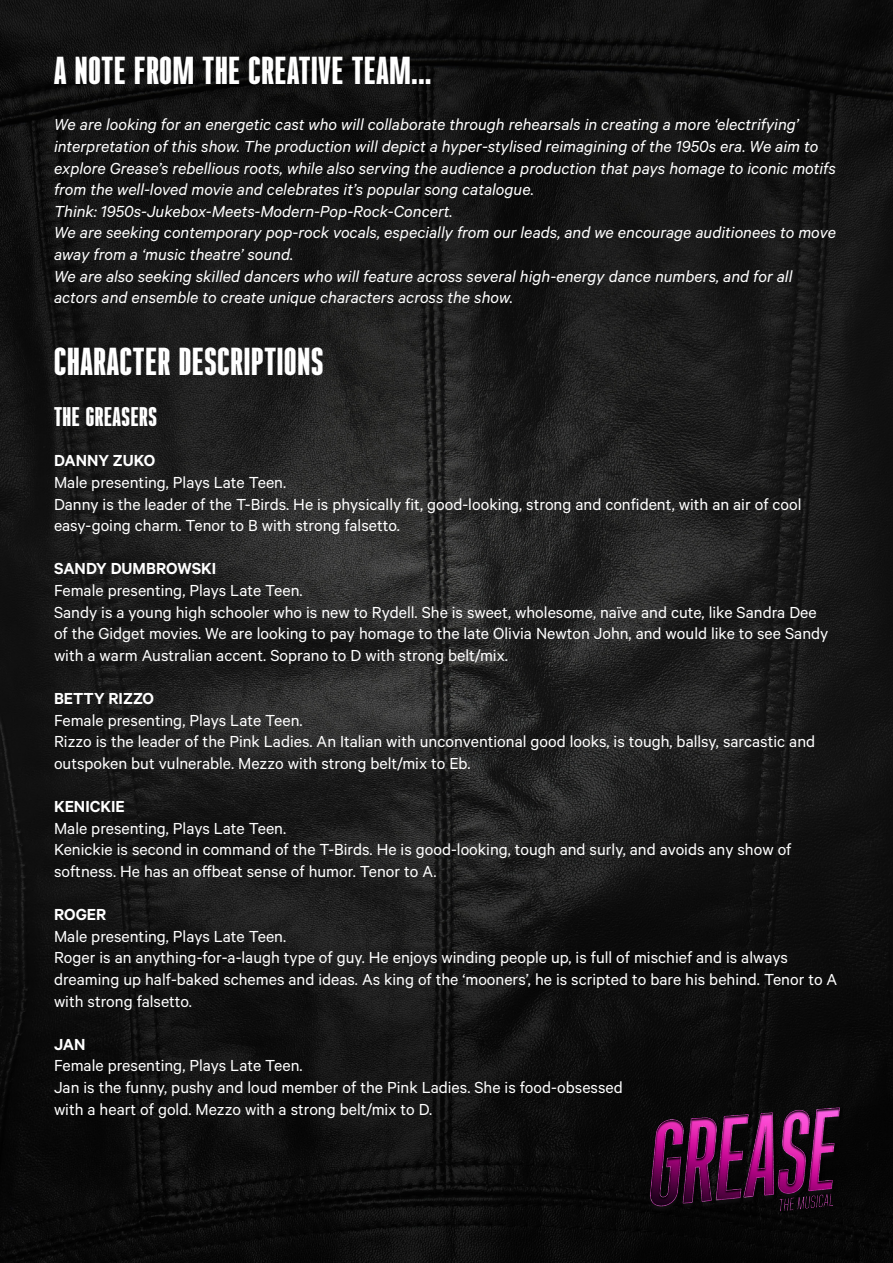
<style>
.page{position:relative;width:893px;height:1263px;background:#fff}
.page>*{position:absolute;margin:0;border:0;box-sizing:border-box;transform-origin:0 0}
.t1{font:900 39px "Ristretto Pro";letter-spacing:.02em;color:#fff}
.t2{font:900 27px "Ristretto Pro";letter-spacing:.02em;color:#fff}
.t3{font:18px/21.6px "Calibre";color:#fff}
.t4{font:italic 18px/21.6px "Calibre";color:#fff}
.t5{font:600 18px "Calibre";color:#fff}
</style>
<div class="page">
<img style="left:0;top:0;width:893px;height:1263px">
<img style="left:642px;top:1100px;width:206px;height:124px">
<h1 class="t1" style="left:54px;top:47px;width:379px">A NOTE FROM THE CREATIVE TEAM...</h1>
<p class="t4" style="left:54px;top:113px;width:783px">We are looking for an energetic cast who will collaborate through rehearsals in creating a more ‘electrifying’ interpretation of this show. The production will depict a hyper-stylised reimagining of the 1950s era. We aim to explore Grease’s rebellious roots, while also serving the audience a production that pays homage to iconic motifs from the well-loved movie and celebrates it’s popular song catalogue.<br>Think: 1950s-Jukebox-Meets-Modern-Pop-Rock-Concert.<br>We are seeking contemporary pop-rock vocals, especially from our leads, and we encourage auditionees to move away from a ‘music theatre’ sound.<br>We are also seeking skilled dancers who will feature across several high-energy dance numbers, and for all actors and ensemble to create unique characters across the show.</p>
<h1 class="t1" style="left:54px;top:339px;width:271px">CHARACTER DESCRIPTIONS</h1>
<h2 class="t2" style="left:54px;top:401px;width:104px">THE GREASERS</h2>
<p class="t5" style="left:54px;top:450px;width:103px">DANNY ZUKO</p>
<p class="t3" style="left:54px;top:471px;width:749px">Male presenting, Plays Late Teen.<br>Danny is the leader of the T-Birds. He is physically fit, good-looking, strong and confident, with an air of cool easy-going charm. Tenor to B with strong falsetto.</p>
<p class="t5" style="left:54px;top:558px;width:164px">SANDY DUMBROWSKI</p>
<p class="t3" style="left:54px;top:579px;width:776px">Female presenting, Plays Late Teen.<br>Sandy is a young high schooler who is new to Rydell. She is sweet, wholesome, naïve and cute, like Sandra Dee of the Gidget movies. We are looking to pay homage to the late Olivia Newton John, and would like to see Sandy with a warm Australian accent. Soprano to D with strong belt/mix.</p>
<p class="t5" style="left:54px;top:688px;width:102px">BETTY RIZZO</p>
<p class="t3" style="left:54px;top:709px;width:763px">Female presenting, Plays Late Teen.<br>Rizzo is the leader of the Pink Ladies. An Italian with unconventional good looks, is tough, ballsy, sarcastic and outspoken but vulnerable. Mezzo with strong belt/mix to Eb.</p>
<p class="t5" style="left:54px;top:796px;width:72px">KENICKIE</p>
<p class="t3" style="left:54px;top:817px;width:739px">Male presenting, Plays Late Teen.<br>Kenickie is second in command of the T-Birds. He is good-looking, tough and surly, and avoids any show of softness. He has an offbeat sense of humor. Tenor to A.</p>
<p class="t5" style="left:54px;top:904px;width:54px">ROGER</p>
<p class="t3" style="left:54px;top:925px;width:785px">Male presenting, Plays Late Teen.<br>Roger is an anything-for-a-laugh type of guy. He enjoys winding people up, is full of mischief and is always dreaming up half-baked schemes and ideas. As king of the ‘mooners’, he is scripted to bare his behind. Tenor to A with strong falsetto.</p>
<p class="t5" style="left:54px;top:1033px;width:33px">JAN</p>
<p class="t3" style="left:54px;top:1054px;width:570px">Female presenting, Plays Late Teen.<br>Jan is the funny, pushy and loud member of the Pink Ladies. She is food-obsessed with a heart of gold. Mezzo with a strong belt/mix to D.</p>
</div>
